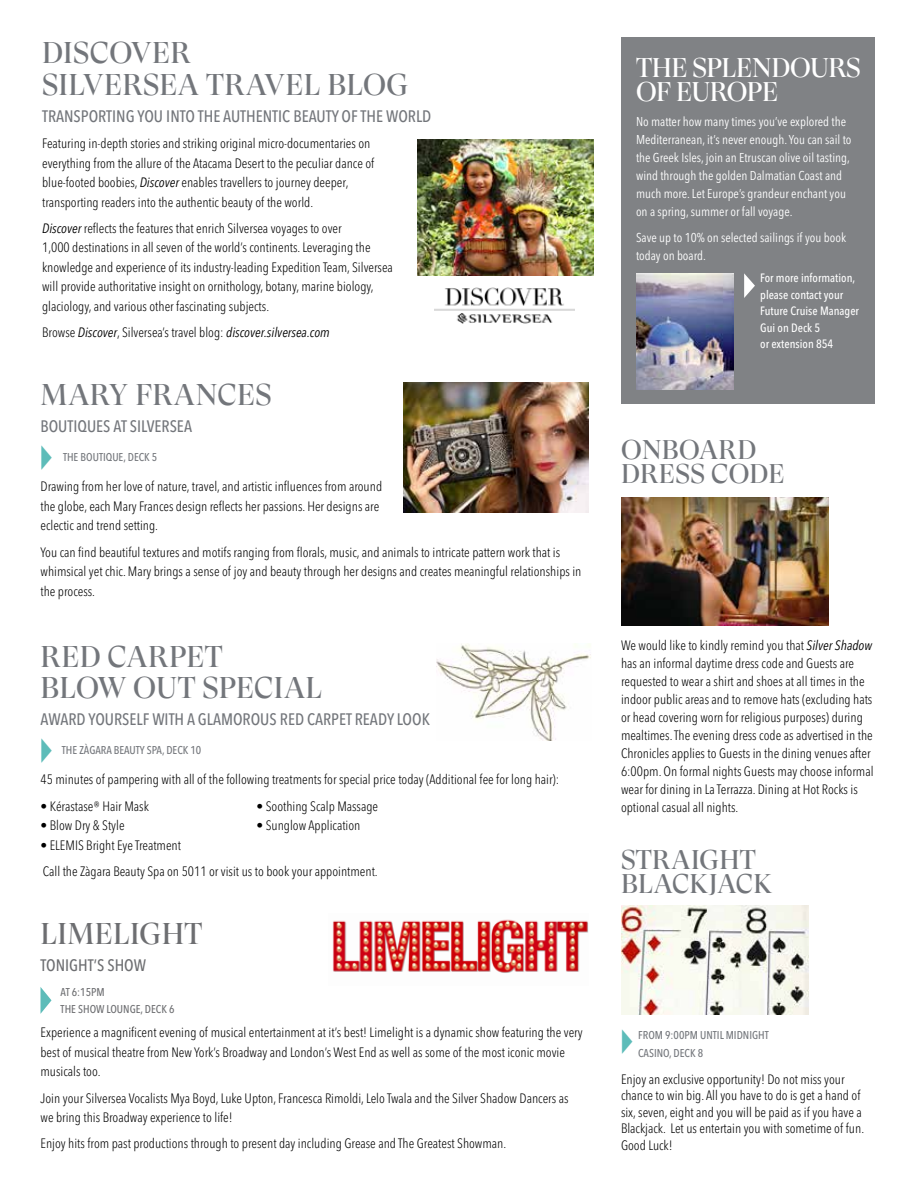
<style>
.page{position:relative;width:918px;height:1188px;background:#fff}
.page>*{position:absolute;margin:0;border:0;box-sizing:border-box;transform-origin:0 0}
.t1{font:30px/31.5px "GT Super Display";letter-spacing:.01em;color:#73767b}
.t2{font:30px "GT Super Display";letter-spacing:.01em;color:#6d6e71}
.t3{font:27px/24px "GT Super Display";letter-spacing:.01em;color:#73767b}
.t4{font:27px/24.3px "GT Super Display";letter-spacing:-.015em;color:#fff}
.t5{font:500 condensed 16.5px "Avenir Next LT Pro";color:#73767b}
.t6{font:500 condensed 16.5px "Avenir Next LT Pro";color:#6d6e71}
.t7{font:300 condensed 13.5px/19.5px "Avenir Next LT Pro";color:#000}
.t8{font:italic condensed 13.5px "Avenir Next LT Pro";color:#000}
.t9{font:condensed 12.75px/18px "Avenir Next LT Pro";color:#fff}
.t10{font:500 condensed 12px/16.5px "Avenir Next LT Pro";color:#fff}
.t11{font:500 condensed 11.25px/18px "Avenir Next LT Pro";color:#73767b}
.t12{font:500 condensed 11.25px/16.5px "Avenir Next LT Pro";color:#6d6e71}
.s1{font-weight:400;font-style:italic}
.s2{font-weight:300;font-style:normal}
</style>
<div class="page">
<img style="left:403px;top:383px;width:185px;height:130px">
<img style="left:621px;top:497px;width:207px;height:128px">
<div style="left:621px;top:37px;width:254px;height:366px;background:#808285"></div>
<img style="left:637px;top:273px;width:97px;height:116px">
<svg style="left:744px;top:273px;width:11px;height:25px"></svg>
<img style="left:417px;top:139px;width:177px;height:136px">
<img style="left:434px;top:287px;width:140px;height:37px">
<img style="left:436px;top:644px;width:155px;height:97px">
<img style="left:621px;top:905px;width:188px;height:110px">
<img style="left:332px;top:919px;width:256px;height:55px">
<svg style="left:40px;top:987px;width:12px;height:27px"></svg>
<h1 class="t1" style="left:42px;top:38px;width:368px">DISCOVER<br>SILVERSEA TRAVEL BLOG</h1>
<p class="t5" style="left:42px;top:106px;width:391px">TRANSPORTING YOU INTO THE AUTHENTIC BEAUTY OF THE WORLD</p>
<p class="t7" style="left:42px;top:134px;width:334px">Featuring in-depth stories and striking original micro-documentaries on everything from the allure of the Atacama Desert to the peculiar dance of blue-footed boobies, <span class="s1">Discover</span> enables travellers to journey deeper, transporting readers into the authentic beauty of the world.</p>
<p class="t7" style="left:42px;top:218px;width:352px"><span class="s1">Discover</span> reflects the features that enrich Silversea voyages to over<br>1,000 destinations in all seven of the world’s continents. Leveraging the knowledge and experience of its industry-leading Expedition Team, Silversea will provide authoritative insight on ornithology, botany, marine biology, glaciology, and various other fascinating subjects.</p>
<p class="t8" style="left:42px;top:324px;width:289px"><span class="s2">Browse</span> Discover<span class="s2">, Silversea’s travel blog:</span> discover.silversea.com</p>
<h1 class="t1" style="left:41px;top:380px;width:233px">MARY FRANCES</h1>
<p class="t5" style="left:40px;top:417px;width:153px">BOUTIQUES AT SILVERSEA</p>
<p class="t11" style="left:63px;top:448px;width:96px">THE BOUTIQUE, DECK 5</p>
<p class="t7" style="left:40px;top:477px;width:343px">Drawing from her love of nature, travel, and artistic influences from around the globe, each Mary Frances design reflects her passions. Her designs are eclectic and trend setting.</p>
<p class="t7" style="left:40px;top:542px;width:543px">You can find beautiful textures and motifs ranging from florals, music, and animals to intricate pattern work that is whimsical yet chic. Mary brings a sense of joy and beauty through her designs and creates meaningful relationships in the process.</p>
<h2 class="t4" style="left:636px;top:56px;width:226px">THE SPLENDOURS<br>OF EUROPE</h2>
<p class="t9" style="left:636px;top:112px;width:217px">No matter how many times you’ve explored the Mediterranean, it’s never enough. You can sail to the Greek Isles, join an Etruscan olive oil tasting, wind through the golden Dalmatian Coast and much more. Let Europe’s grandeur enchant you on a spring, summer or fall voyage.</p>
<p class="t9" style="left:636px;top:229px;width:212px">Save up to 10% on selected sailings if you book today on board.</p>
<p class="t10" style="left:760px;top:270px;width:100px">For more information, please contact your<br>Future Cruise Manager<br>Gui on Deck 5<br>or extension 854</p>
<h2 class="t3" style="left:621px;top:439px;width:165px">ONBOARD<br>DRESS CODE</h2>
<p class="t7" style="left:621px;top:636px;width:254px;line-height:18px">We would like to kindly remind you that <span class="s1">Silver Shadow </span>has an informal daytime dress code and Guests are requested to wear a shirt and shoes at all times in the indoor public areas and to remove hats (excluding hats or head covering worn for religious purposes) during mealtimes. The evening dress code as advertised in the Chronicles applies to Guests in the dining venues after 6:00pm. On formal nights Guests may choose informal wear for dining in La Terrazza. Dining at Hot Rocks is optional casual all nights.</p>
<h1 class="t1" style="left:41px;top:641px;width:283px">RED CARPET<br>BLOW OUT SPECIAL</h1>
<p class="t5" style="left:40px;top:709px;width:391px">AWARD YOURSELF WITH A GLAMOROUS RED CARPET READY LOOK</p>
<p class="t11" style="left:62px;top:741px;width:141px">THE ZÀGARA BEAUTY SPA, DECK 10</p>
<p class="t7" style="left:40px;top:770px;width:520px">45 minutes of pampering with all of the following treatments for special price today (Additional fee for long hair):</p>
<p class="t7" style="left:40px;top:796px;width:110px">• Kérastase® Hair Mask</p>
<p class="t7" style="left:256px;top:796px;width:123px">• Soothing Scalp Massage</p>
<p class="t7" style="left:40px;top:816px;width:86px">• Blow Dry &amp; Style</p>
<p class="t7" style="left:256px;top:816px;width:106px">• Sunglow Application</p>
<p class="t7" style="left:40px;top:832px;width:339px;line-height:26.2px">• ELEMIS Bright Eye Treatment<br>Call the Zàgara Beauty Spa on 5011 or visit us to book your appointment.</p>
<h2 class="t3" style="left:621px;top:849px;width:153px">STRAIGHT<br>BLACKJACK</h2>
<h1 class="t2" style="left:41px;top:918px;width:163px">LIMELIGHT</h1>
<p class="t6" style="left:40px;top:955px;width:107px">TONIGHT’S SHOW</p>
<p class="t12" style="left:61px;top:984px;width:115px">AT 6:15PM<br>THE SHOW LOUNGE, DECK 6</p>
<p class="t7" style="left:40px;top:1023px;width:544px">Experience a magnificent evening of musical entertainment at it’s best! Limelight is a dynamic show featuring the very best of musical theatre from New York’s Broadway and London’s West End as well as some of the most iconic movie musicals too.</p>
<p class="t7" style="left:40px;top:1088px;width:530px">Join your Silversea Vocalists Mya Boyd, Luke Upton, Francesca Rimoldi, Lelo Twala and the Silver Shadow Dancers as we bring this Broadway experience to life!</p>
<p class="t7" style="left:40px;top:1134px;width:467px">Enjoy hits from past productions through to present day including Grease and The Greatest Showman.</p>
<p class="t11" style="left:638px;top:1026px;width:132px">FROM 9:00PM UNTIL MIDNIGHT<br>CASINO, DECK 8</p>
<p class="t7" style="left:621px;top:1071px;width:245px;line-height:16.5px">Enjoy an exclusive opportunity! Do not miss your chance to win big. All you have to do is get a hand of six, seven, eight and you will be paid as if you have a Blackjack. Let us entertain you with sometime of fun.<br>Good Luck!</p>
</div>
